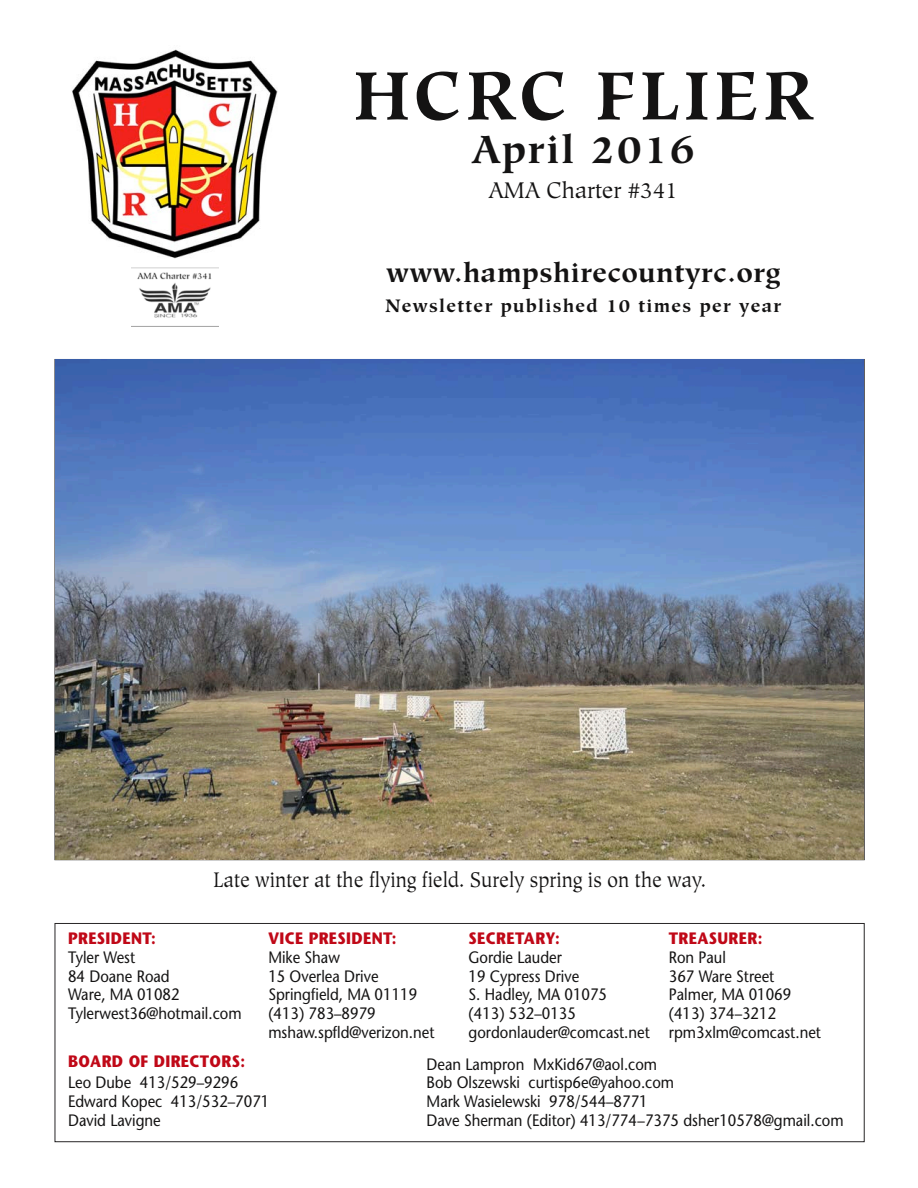
<style>
.page{position:relative;width:918px;height:1188px;background:#fff}
.page>*{position:absolute;margin:0;border:0;box-sizing:border-box;transform-origin:0 0}
.t1{font:700 67.5px "Hiroshige";letter-spacing:.05em;color:#141313}
.t2{font:700 39px "Hiroshige";letter-spacing:.05em;color:#141313}
.t3{font:700 27px "Hiroshige";letter-spacing:.025em;color:#141313}
.t4{font:22.5px "Hiroshige";color:#141313}
.t5{font:21px "Hiroshige";letter-spacing:.01em;color:#141313;scale:.9 1}
.t6{font:700 18px "Hiroshige";letter-spacing:.075em;color:#141313}
.t7{font:16.5px/18.8px "Stone Sans";color:#141313;scale:.9 1}
.t8{font:700 16.5px "Stone Sans";letter-spacing:.025em;color:#c00817;scale:.9 1}
</style>
<div class="page">
<div style="left:55px;top:923px;width:810px;height:219px;border:1px solid #272526"></div>
<img style="left:72px;top:49px;width:206px;height:220px">
<img style="left:131px;top:266px;width:87px;height:61px">
<img style="left:55px;top:360px;width:809px;height:499px">
<h1 class="t1" style="left:353px;top:68px;width:462px">HCRC FLIER</h1>
<h2 class="t2" style="left:472px;top:133px;width:224px">April 2016</h2>
<h3 class="t4" style="left:489px;top:181px;width:190px">AMA Charter #341</h3>
<h3 class="t3" style="left:387px;top:262px;width:395px">www.hampshirecountyrc.org</h3>
<p class="t6" style="left:386px;top:298px;width:397px">Newsletter published 10 times per year</p>
<p class="t5" style="left:213px;top:871px;width:549px">Late winter at the flying field. Surely spring is on the way.</p>
<p class="t8" style="left:68px;top:932px;width:99px">PRESIDENT:</p>
<p class="t7" style="left:68px;top:950px;width:194px">Tyler West<br>84 Doane Road<br>Ware, MA 01082<br>Tylerwest36@hotmail.com</p>
<p class="t8" style="left:268px;top:932px;width:144px">VICE PRESIDENT:</p>
<p class="t7" style="left:268px;top:950px;width:186px">Mike Shaw<br>15 Overlea Drive<br>Springfield, MA 01119 (413) 783–8979 mshaw.spfld@verizon.net</p>
<p class="t8" style="left:469px;top:932px;width:103px">SECRETARY:</p>
<p class="t7" style="left:469px;top:950px;width:203px">Gordie Lauder<br>19 Cypress Drive<br>S. Hadley, MA 01075<br>(413) 532–0135 gordonlauder@comcast.net</p>
<p class="t8" style="left:669px;top:932px;width:106px">TREASURER:</p>
<p class="t7" style="left:669px;top:950px;width:171px">Ron Paul<br>367 Ware Street<br>Palmer, MA 01069 (413) 374–3212 rpm3xlm@comcast.net</p>
<p class="t8" style="left:68px;top:1054px;width:198px">BOARD OF DIRECTORS:</p>
<p class="t7" style="left:68px;top:1075px;width:225px">Leo Dube 413/529–9296<br>Edward Kopec 413/532–7071<br>David Lavigne</p>
<p class="t7" style="left:427px;top:1056px;width:465px">Dean Lampron MxKid67@aol.com<br>Bob Olszewski curtisp6e@yahoo.com<br>Mark Wasielewski 978/544–8771<br>Dave Sherman (Editor) 413/774–7375 dsher10578@gmail.com</p>
</div>
